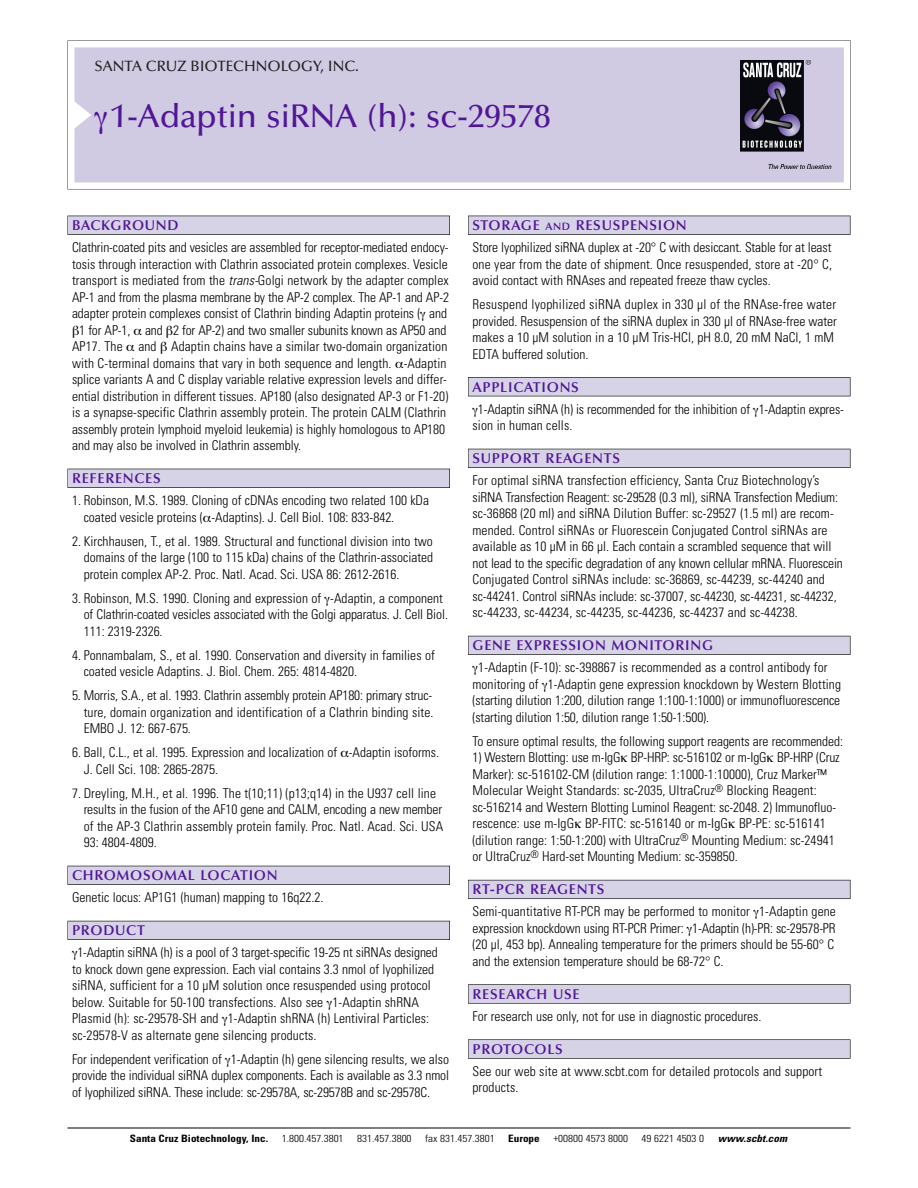
<style>
.page{position:relative;width:918px;height:1188px;background:#fff}
.page>*{position:absolute;margin:0;border:0;box-sizing:border-box;transform-origin:0 0}
.t1{font:500 33px "Optima";color:#511695}
.t2{font:500 15px "Optima";color:#231f20}
.t3{font:600 14.25px "Optima";letter-spacing:.05em;color:#511695}
.t4{font:300 condensed 13.5px/16.5px "Univers";color:#000}
.t5{font:300 condensed 10.2px "Univers";color:#000;scale:1.1 1}
.t6{font:700 condensed 10.2px "Univers";color:#000;scale:1.1 1}
.t7{font:italic 700 condensed 10.2px "Univers";letter-spacing:.005em;color:#000;scale:1.1 1}
.s1{font-style:italic}
.s2{font-size:10.65px}
</style>
<div class="page">
<svg style="left:68px;top:40px;width:783px;height:149px"></svg>
<div style="left:74px;top:47px;width:770px;height:135px;background:#d1cae3"></div>
<img style="left:741px;top:60px;width:90px;height:108px">
<div style="left:68px;top:216px;width:382px;height:19px;background:#525155"></div>
<div style="left:68px;top:216px;width:381px;height:18px;background:#d7d3e7"></div>
<div style="left:68px;top:469px;width:382px;height:19px;background:#515055"></div>
<div style="left:68px;top:469px;width:381px;height:18px;background:#d7d3e7"></div>
<div style="left:68px;top:866px;width:382px;height:19px;background:#525158"></div>
<div style="left:68px;top:866px;width:381px;height:18px;background:#d7d3e7"></div>
<div style="left:68px;top:921px;width:382px;height:19px;background:#54535a"></div>
<div style="left:68px;top:921px;width:381px;height:18px;background:#d7d3e7"></div>
<div style="left:468px;top:216px;width:382px;height:19px;background:#525155"></div>
<div style="left:468px;top:216px;width:382px;height:18px;background:#d7d3e7"></div>
<div style="left:468px;top:377px;width:382px;height:19px;background:#525155"></div>
<div style="left:468px;top:378px;width:382px;height:18px;background:#d7d3e7"></div>
<div style="left:468px;top:449px;width:382px;height:19px;background:#525158"></div>
<div style="left:468px;top:449px;width:382px;height:18px;background:#d7d3e7"></div>
<div style="left:468px;top:636px;width:382px;height:19px;background:#54535a"></div>
<div style="left:468px;top:636px;width:382px;height:18px;background:#d7d3e7"></div>
<div style="left:468px;top:880px;width:382px;height:19px;background:#5b5a62"></div>
<div style="left:468px;top:880px;width:382px;height:18px;background:#d7d3e7"></div>
<div style="left:468px;top:984px;width:382px;height:20px;background:#666667"></div>
<div style="left:468px;top:985px;width:382px;height:18px;background:#d7d3e7"></div>
<div style="left:468px;top:1039px;width:382px;height:20px;background:#666"></div>
<div style="left:468px;top:1040px;width:382px;height:18px;background:#d7d3e7"></div>
<hr style="left:68px;top:1128px;width:782px;height:1px;background:#000">
<svg style="left:95px;top:112px;width:12px;height:22px"></svg>
<p class="t2" style="left:94px;top:61px;width:266px">SANTA CRUZ BIOTECHNOLOGY, INC.</p>
<h1 class="t1" style="left:111px;top:103px;width:441px">1-Adaptin siRNA (h): sc-29578</h1>
<p class="t3" style="left:72px;top:219px;width:108px">BACKGROUND</p>
<p class="t4" style="left:72px;top:240px;width:378px">Clathrin-coated pits and vesicles are assembled for receptor-mediated endocy-</p>
<p class="t4" style="left:72px;top:257px;width:377px">tosis through interaction with Clathrin associated protein complexes. Vesicle</p>
<p class="t4" style="left:72px;top:273px;width:378px">transport is mediated from the <span class="s1">trans-</span>Golgi network by the adapter complex</p>
<p class="t4" style="left:72px;top:290px;width:379px">AP-1 and from the plasma membrane by the AP-2 complex. The AP-1 and AP-2</p>
<p class="t4" style="left:72px;top:306px;width:376px">adapter protein complexes consist of Clathrin binding Adaptin proteins ( and</p>
<p class="t4" style="left:79px;top:323px;width:369px">1 for AP-1, and 2 for AP-2) and two smaller subunits known as AP50 and</p>
<p class="t4" style="left:72px;top:339px;width:377px">AP17. The and Adaptin chains have a similar two-domain organization</p>
<p class="t4" style="left:72px;top:356px;width:376px">with C-terminal domains that vary in both sequence and length. -Adaptin</p>
<p class="t4" style="left:72px;top:372px;width:376px">splice variants A and C display variable relative expression levels and differ-</p>
<p class="t4" style="left:72px;top:389px;width:378px">ential distribution in different tissues. AP180 (also designated AP-3 or F1-20)</p>
<p class="t4" style="left:72px;top:405px;width:376px">is a synapse-specific Clathrin assembly protein. The protein CALM (Clathrin</p>
<p class="t4" style="left:72px;top:422px;width:375px">assembly protein lymphoid myeloid leukemia) is highly homologous to AP180</p>
<p class="t4" style="left:72px;top:438px;width:231px">and may also be involved in Clathrin assembly.</p>
<p class="t3" style="left:72px;top:473px;width:90px">REFERENCES</p>
<p class="t4" style="left:84px;top:493px;width:347px;text-indent:-12px">1. Robinson, M.S. 1989. Cloning of cDNAs encoding two related 100 kDa coated vesicle proteins ( -Adaptins). J. Cell Biol. 108: 833-842.</p>
<p class="t4" style="left:84px;top:534px;width:351px;text-align:justify;text-indent:-12px">2. Kirchhausen, T., et al. 1989. Structural and functional division into two domains of the large (100 to 115 kDa) chains of the Clathrin-associated protein complex AP-2. Proc. Natl. Acad. Sci. USA 86: 2612-2616.</p>
<p class="t4" style="left:84px;top:591px;width:366px;text-indent:-12px">3. Robinson, M.S. 1990. Cloning and expression of -Adaptin, a component of Clathrin-coated vesicles associated with the Golgi apparatus. J. Cell Biol.<br>111: 2319-2326.</p>
<p class="t4" style="left:84px;top:648px;width:353px;text-indent:-12px">4. Ponnambalam, S., et al. 1990. Conservation and diversity in families of coated vesicle Adaptins. J. Biol. Chem. 265: 4814-4820.</p>
<p class="t4" style="left:84px;top:688px;width:351px;text-align:justify;text-indent:-12px">5. Morris, S.A., et al. 1993. Clathrin assembly protein AP180: primary struc&shy;ture, domain organization and identification of a Clathrin binding site.<br>EMBO J. 12: 667-675.</p>
<p class="t4" style="left:84px;top:745px;width:357px;text-indent:-12px">6. Ball, C.L., et al. 1995. Expression and localization of -Adaptin isoforms.<br>J. Cell Sci. 108: 2865-2875.</p>
<p class="t4" style="left:84px;top:786px;width:361px;text-indent:-12px">7. Dreyling, M.H., et al. 1996. The t(10;11) (p13;q14) in the U937 cell line results in the fusion of the AF10 gene and CALM, encoding a new member of the AP-3 Clathrin assembly protein family. Proc. Natl. Acad. Sci. USA 93: 4804-4809.</p>
<p class="t3" style="left:72px;top:870px;width:207px">CHROMOSOMAL LOCATION</p>
<p class="t4" style="left:72px;top:890px;width:253px">Genetic locus: AP1G1 (human) mapping to 16q22.2.</p>
<p class="t3" style="left:72px;top:925px;width:74px">PRODUCT</p>
<p class="t4" style="left:72px;top:945px;width:367px;text-indent:5px">1-Adaptin siRNA (h) is a pool of 3 target-specific 19-25 nt siRNAs designed to knock down gene expression. Each vial contains 3.3 nmol of lyophilized siRNA, sufficient for a 10 µM solution once resuspended using protocol below. Suitable for 50-100 transfections. Also see 1-Adaptin shRNA Plasmid (h): sc-29578-SH and 1-Adaptin shRNA (h) Lentiviral Particles: sc-29578-V as alternate gene silencing products.</p>
<p class="t4" style="left:72px;top:1052px;width:379px;text-align:justify">For independent verification of 1-Adaptin (h) gene silencing results, we also provide the individual siRNA duplex components. Each is available as 3.3 nmol of lyophilized siRNA. These include: sc-29578A, sc-29578B and sc-29578C.</p>
<p class="t3" style="left:473px;top:219px;width:216px">STORAGE <span class="s2">AND</span> RESUSPENSION</p>
<p class="t4" style="left:473px;top:240px;width:361px;text-align:justify">Store lyophilized siRNA duplex at -20° C with desiccant. Stable for at least one year from the date of shipment. Once resuspended, store at -20° C, avoid contact with RNAses and repeated freeze thaw cycles.</p>
<p class="t4" style="left:473px;top:297px;width:366px">Resuspend lyophilized siRNA duplex in 330 µl of the RNAse-free water provided. Resuspension of the siRNA duplex in 330 µl of RNAse-free water makes a 10 µM solution in a 10 µM Tris-HCl, pH 8.0, 20 mM NaCl, 1 mM EDTA buffered solution.</p>
<p class="t3" style="left:473px;top:381px;width:108px">APPLICATIONS</p>
<p class="t4" style="left:473px;top:402px;width:373px;text-indent:5px">1-Adaptin siRNA (h) is recommended for the inhibition of 1-Adaptin expres&shy;sion in human cells.</p>
<p class="t3" style="left:473px;top:453px;width:149px">SUPPORT REAGENTS</p>
<p class="t4" style="left:473px;top:473px;width:372px">For optimal siRNA transfection efficiency, Santa Cruz Biotechnology’s siRNA Transfection Reagent: sc-29528 (0.3 ml), siRNA Transfection Medium: sc-36868 (20 ml) and siRNA Dilution Buffer: sc-29527 (1.5 ml) are recom&shy;mended. Control siRNAs or Fluorescein Conjugated Control siRNAs are available as 10 µM in 66 µl. Each contain a scrambled sequence that will not lead to the specific degradation of any known cellular mRNA. Fluorescein Conjugated Control siRNAs include: sc-36869, sc-44239, sc-44240 and sc-44241. Control siRNAs include: sc-37007, sc-44230, sc-44231, sc-44232, sc-44233, sc-44234, sc-44235, sc-44236, sc-44237 and sc-44238.</p>
<p class="t3" style="left:473px;top:640px;width:242px">GENE EXPRESSION MONITORING</p>
<p class="t4" style="left:473px;top:660px;width:370px;text-indent:6px">1-Adaptin (F-10): sc-398867 is recommended as a control antibody for monitoring of 1-Adaptin gene expression knockdown by Western Blotting (starting dilution 1:200, dilution range 1:100-1:1000) or immunofluorescence (starting dilution 1:50, dilution range 1:50-1:500).</p>
<p class="t4" style="left:473px;top:734px;width:372px">To ensure optimal results, the following support reagents are recommended:</p>
<p class="t4" style="left:473px;top:750px;width:369px">1) Western Blotting: use m-IgG BP-HRP: sc-516102 or m-IgG BP-HRP (Cruz Marker): sc-516102-CM (dilution range: 1:1000-1:10000), Cruz Marker™ Molecular Weight Standards: sc-2035, UltraCruz<sup>®</sup> Blocking Reagent: sc-516214 and Western Blotting Luminol Reagent: sc-2048. 2) Immunofluo&shy;rescence: use m-IgG BP-FITC: sc-516140 or m-IgG BP-PE: sc-516141 (dilution range: 1:50-1:200) with UltraCruz<sup>®</sup> Mounting Medium: sc-24941 or UltraCruz<sup>®</sup> Hard-set Mounting Medium: sc-359850.</p>
<p class="t3" style="left:473px;top:884px;width:134px">RT-PCR REAGENTS</p>
<p class="t4" style="left:473px;top:904px;width:365px;text-align:justify">Semi-quantitative RT-PCR may be performed to monitor 1-Adaptin gene expression knockdown using RT-PCR Primer: 1-Adaptin (h)-PR: sc-29578-PR (20 µl, 453 bp). Annealing temperature for the primers should be 55-60° C and the extension temperature should be 68-72° C.</p>
<p class="t3" style="left:473px;top:988px;width:109px">RESEARCH USE</p>
<p class="t4" style="left:473px;top:1009px;width:290px">For research use only, not for use in diagnostic procedures.</p>
<p class="t3" style="left:473px;top:1043px;width:92px">PROTOCOLS</p>
<p class="t4" style="left:473px;top:1064px;width:351px">See our web site at www.scbt.com for detailed protocols and support products.</p>
<p class="t6" style="left:130px;top:1135px;width:127px">Santa Cruz Biotechnology, Inc.</p>
<p class="t5" style="left:282px;top:1135px;width:58px">1.800.457.3801</p>
<p class="t5" style="left:357px;top:1135px;width:51px">831.457.3800</p>
<p class="t5" style="left:425px;top:1135px;width:65px">fax 831.457.3801</p>
<p class="t6" style="left:508px;top:1135px;width:30px">Europe</p>
<p class="t5" style="left:553px;top:1135px;width:69px">+00800 4573 8000</p>
<p class="t5" style="left:642px;top:1135px;width:58px">49 6221 4503 0</p>
<p class="t7" style="left:718px;top:1135px;width:64px">www.scbt.com</p>
</div>
